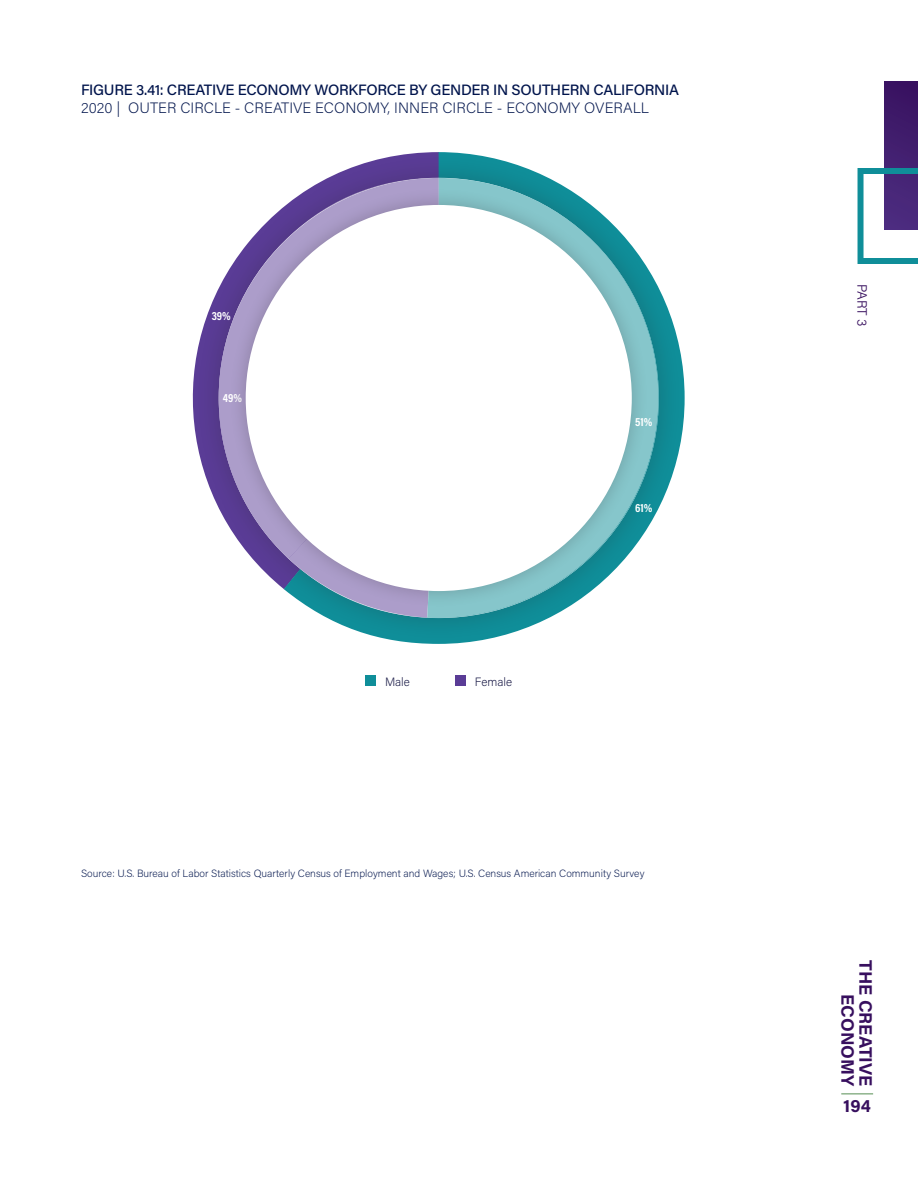
<style>
.page{position:relative;width:918px;height:1188px;background:#fff}
.page>*{position:absolute;margin:0;border:0;box-sizing:border-box;transform-origin:0 0}
.t1{font:700 18px/18px "Acumin Pro";color:#370f5e;text-align:right}
.t2{font:500 15px "Acumin Pro";letter-spacing:-.02em;color:#00144c}
.t3{font:200 15px "Acumin Pro";letter-spacing:.005em;color:#00144c}
.t4{font:300 13.5px "Acumin Pro";color:#370f5e}
.t5{font:700 12px "Acumin Pro Cond";color:#fff}
.t6{font:200 12px "Acumin Pro";color:#0c0d3c}
.t7{font:200 10.5px "Acumin Pro";color:#00144c}
</style>
<div class="page">
<hr style="left:841px;top:1093px;width:32px;height:2px;background:#8eb48c">
<div style="left:884px;top:81px;width:34px;height:149px;background:#3e1a69"></div>
<svg style="left:858px;top:168px;width:60px;height:96px"></svg>
<div style="left:195px;top:155px;width:487px;height:486px;background:#231f20;opacity:.25"></div>
<svg style="left:213px;top:178px;width:75px;height:439px"></svg>
<svg style="left:217px;top:178px;width:71px;height:381px"></svg>
<svg style="left:288px;top:178px;width:370px;height:440px"></svg>
<div style="left:228px;top:187px;width:422px;height:422px;background:#231f20;opacity:.25"></div>
<div style="left:246px;top:205px;width:386px;height:386px;background:#fff;border-radius:50%"></div>
<div style="left:365px;top:675px;width:11px;height:11px;background:#0f8e99"></div>
<div style="left:455px;top:675px;width:11px;height:11px;background:#5a3c96"></div>
<h2 class="t2" style="left:81px;top:79px;width:600px">FIGURE 3.41: CREATIVE ECONOMY WORKFORCE BY GENDER IN SOUTHERN CALIFORNIA</h2>
<h2 class="t3" style="left:81px;top:97px;width:569px">2020 | OUTER CIRCLE - CREATIVE ECONOMY, INNER CIRCLE - ECONOMY OVERALL</h2>
<p class="t5" style="left:212px;top:308px;width:21px">39%</p>
<p class="t5" style="left:223px;top:390px;width:21px">49%</p>
<p class="t6" style="left:385px;top:674px;width:26px">Male</p>
<p class="t6" style="left:475px;top:674px;width:39px">Female</p>
<p class="t5" style="left:635px;top:414px;width:19px">51%</p>
<p class="t5" style="left:635px;top:500px;width:19px">61%</p>
<p class="t7" style="left:81px;top:867px;width:565px">Source: U.S. Bureau of Labor Statistics Quarterly Census of Employment and Wages; U.S. Census American Community Survey</p>
<p class="t4" style="left:872px;top:284px;width:45px;rotate:90deg">PART 3</p>
<h1 class="t1" style="left:876px;top:960px;width:128px;rotate:90deg">THE CREATIVE<br>ECONOMY</h1>
<h1 class="t1" style="left:843px;top:1096px;width:29px">194</h1>
</div>
